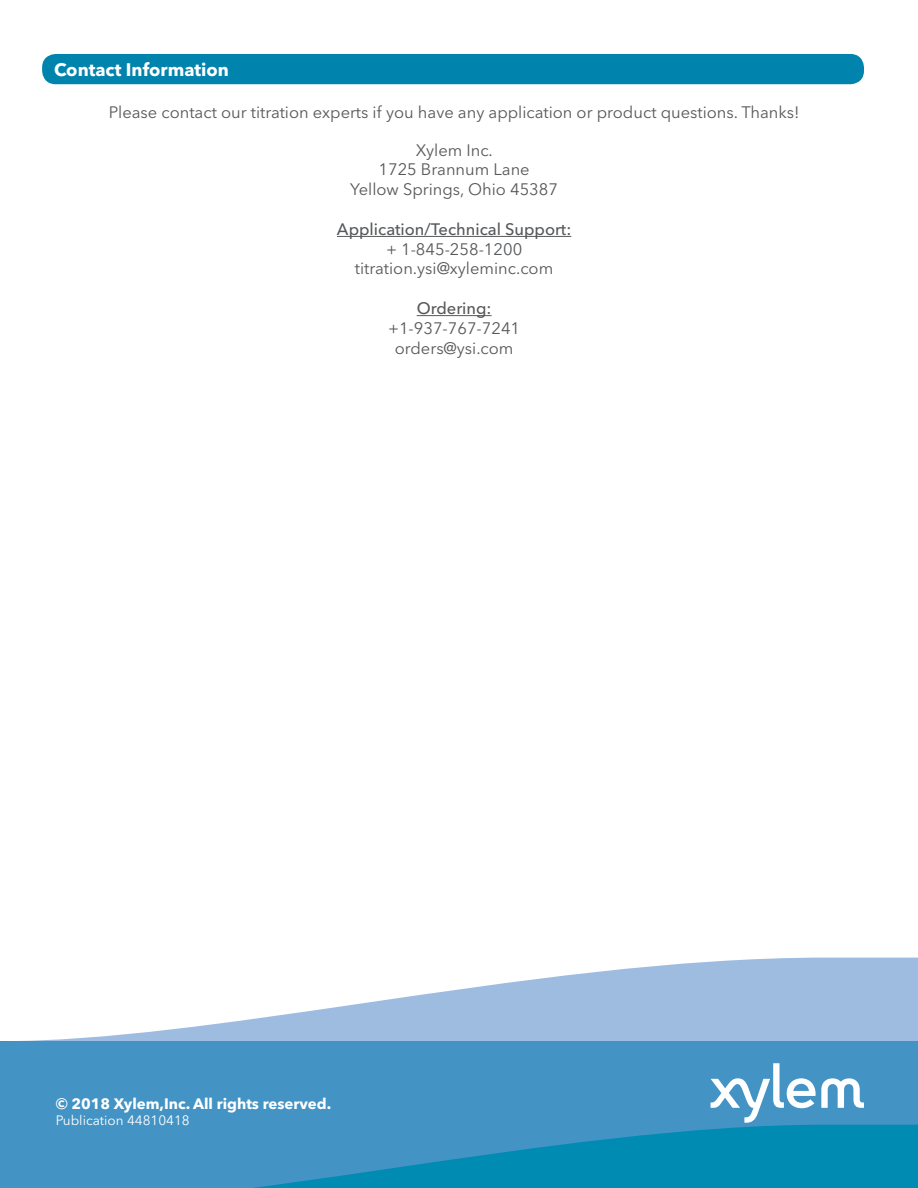
<style>
.page{position:relative;width:918px;height:1188px;background:#fff}
.page>*{position:absolute;margin:0;border:0;box-sizing:border-box;transform-origin:0 0}
.t1{font:700 18px "Avenir Next LT Pro";color:#fff}
.t2{font:16.5px "Avenir Next LT Pro";color:#57585a}
.t3{font:500 16.5px "Avenir Next LT Pro";color:#57585a}
.t4{font:700 15px "Avenir Next LT Pro";color:#fff}
.t5{font:13.5px "Avenir Next LT Pro";color:#fff}
</style>
<div class="page">
<svg style="left:0;top:958px;width:918px;height:230px;fill:#4393c5"></svg>
<div style="left:42px;top:54px;width:822px;height:30px;background:#0084ad;border-radius:14px"></div>
<hr style="left:337px;top:236px;width:234px;height:1px;background:#57585a">
<hr style="left:417px;top:315px;width:75px;height:1px;background:#57585a">
<svg style="left:711px;top:1063px;width:153px;height:60px"></svg>
<p class="t1" style="left:54px;top:59px;width:176px">Contact Information</p>
<p class="t2" style="left:109px;top:102px;width:692px">Please contact our titration experts if you have any application or product questions. Thanks!</p>
<p class="t2" style="left:416px;top:140px;width:79px">Xylem Inc.</p>
<p class="t2" style="left:379px;top:160px;width:153px">1725 Brannum Lane</p>
<p class="t2" style="left:350px;top:180px;width:209px">Yellow Springs, Ohio 45387</p>
<p class="t3" style="left:337px;top:219px;width:236px">Application/Technical Support:</p>
<p class="t2" style="left:386px;top:239px;width:138px">+ 1-845-258-1200</p>
<p class="t2" style="left:355px;top:259px;width:200px">titration.ysi@xyleminc.com</p>
<p class="t3" style="left:417px;top:298px;width:76px">Ordering:</p>
<p class="t2" style="left:388px;top:318px;width:134px">+1-937-767-7241</p>
<p class="t2" style="left:395px;top:338px;width:120px">orders@ysi.com</p>
<p class="t4" style="left:56px;top:1094px;width:277px">© 2018 Xylem,Inc. All rights reserved.</p>
<p class="t5" style="left:56px;top:1112px;width:135px">Publication 44810418</p>
</div>
